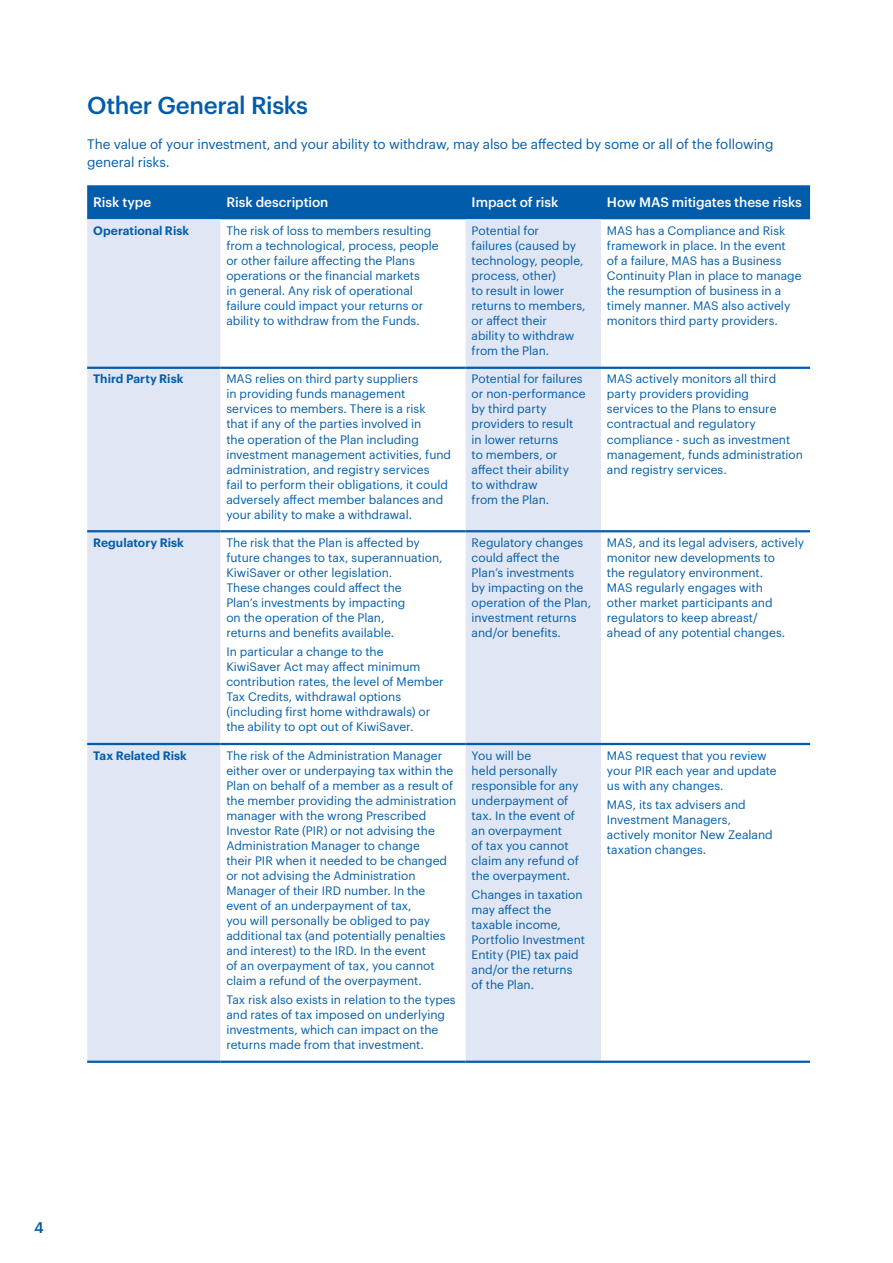
<style>
.page{position:relative;width:893px;height:1263px;background:#fff}
.page>*{position:absolute;margin:0;border:0;box-sizing:border-box;transform-origin:0 0}
.Section_headings{font:500 24px "Graphik";letter-spacing:-.015em;color:#015dac}
.t1{font:500 15px "Graphik";color:#0156a1}
.Body_9pt{font:13.5px/18px "Graphik";letter-spacing:-.005em;color:#015dac}
.Table_header_white{font:500 13.5px "Graphik";letter-spacing:-.005em;color:#fff}
.Table_text_3{font:12px/15px "Graphik";color:#015dac}
.Table_text_3-2{font:600 12px "Graphik";letter-spacing:.005em;color:#015dac}
</style>
<div class="page">
<div style="left:87px;top:185px;width:723px;height:34px;background:#015dac"></div>
<svg style="left:87px;top:219px;width:514px;height:842px;fill:#e0e6f3"></svg>
<hr style="left:87px;top:1061px;width:133px;height:2px;background:#015dac">
<hr style="left:220px;top:1061px;width:246px;height:2px;background:#015dac">
<hr style="left:466px;top:1061px;width:135px;height:2px;background:#015dac">
<hr style="left:601px;top:1061px;width:209px;height:2px;background:#015dac">
<hr style="left:87px;top:367px;width:133px;height:2px;background:#015dac">
<hr style="left:220px;top:367px;width:246px;height:2px;background:#015dac">
<hr style="left:466px;top:367px;width:135px;height:2px;background:#015dac">
<hr style="left:601px;top:367px;width:209px;height:2px;background:#015dac">
<hr style="left:87px;top:530px;width:133px;height:2px;background:#015dac">
<hr style="left:220px;top:530px;width:246px;height:2px;background:#015dac">
<hr style="left:466px;top:530px;width:135px;height:2px;background:#015dac">
<hr style="left:601px;top:530px;width:209px;height:2px;background:#015dac">
<hr style="left:87px;top:743px;width:133px;height:2px;background:#015dac">
<hr style="left:220px;top:743px;width:246px;height:2px;background:#015dac">
<hr style="left:466px;top:743px;width:135px;height:2px;background:#015dac">
<hr style="left:601px;top:743px;width:209px;height:2px;background:#015dac">
<p class="Section_headings" style="left:87px;top:87px;width:222px">Other General Risks</p>
<p class="Body_9pt" style="left:87px;top:133px;width:688px">The value of your investment, and your ability to withdraw, may also be affected by some or all of the following general risks.</p>
<p class="Table_header_white" style="left:93px;top:192px;width:60px">Risk type</p>
<p class="Table_header_white" style="left:226px;top:192px;width:104px">Risk description</p>
<p class="Table_header_white" style="left:472px;top:192px;width:88px">Impact of risk</p>
<p class="Table_header_white" style="left:607px;top:192px;width:196px">How MAS mitigates these risks</p>
<p class="Table_text_3-2" style="left:93px;top:221px;width:98px">Operational Risk</p>
<p class="Table_text_3" style="left:226px;top:222px;width:214px">The risk of loss to members resulting from a technological, process, people or other failure affecting the Plans operations or the financial markets<br>in general. Any risk of operational failure could impact your returns or ability to withdraw from the Funds.</p>
<p class="Table_text_3" style="left:472px;top:222px;width:115px">Potential for<br>failures (caused by technology, people, process, other)<br>to result in lower returns to members, or affect their<br>ability to withdraw from the Plan.</p>
<p class="Table_text_3" style="left:607px;top:222px;width:196px">MAS has a Compliance and Risk framework in place. In the event<br>of a failure, MAS has a Business<br>Continuity Plan in place to manage the resumption of business in a timely manner. MAS also actively monitors third party providers.</p>
<p class="Table_text_3-2" style="left:93px;top:370px;width:92px">Third Party Risk</p>
<p class="Table_text_3" style="left:226px;top:371px;width:226px">MAS relies on third party suppliers<br>in providing funds management services to members. There is a risk<br>that if any of the parties involved in<br>the operation of the Plan including investment management activities, fund administration, and registry services<br>fail to perform their obligations, it could adversely affect member balances and your ability to make a withdrawal.</p>
<p class="Table_text_3" style="left:472px;top:371px;width:115px">Potential for failures or non-performance by third party providers to result in lower returns<br>to members, or affect their ability<br>to withdraw<br>from the Plan.</p>
<p class="Table_text_3" style="left:607px;top:371px;width:198px">MAS actively monitors all third party providers providing<br>services to the Plans to ensure contractual and regulatory compliance - such as investment management, funds administration and registry services.</p>
<p class="Table_text_3-2" style="left:93px;top:533px;width:92px">Regulatory Risk</p>
<p class="Table_text_3" style="left:226px;top:534px;width:218px">The risk that the Plan is affected by future changes to tax, superannuation, KiwiSaver or other legislation.<br>These changes could affect the<br>Plan’s investments by impacting<br>on the operation of the Plan,<br>returns and benefits available.</p>
<p class="Table_text_3" style="left:226px;top:643px;width:219px">In particular a change to the<br>KiwiSaver Act may affect minimum contribution rates, the level of Member Tax Credits, withdrawal options (including first home withdrawals) or the ability to opt out of KiwiSaver.</p>
<p class="Table_text_3" style="left:472px;top:534px;width:121px">Regulatory changes could affect the<br>Plan’s investments<br>by impacting on the operation of the Plan, investment returns and/or benefits.</p>
<p class="Table_text_3" style="left:607px;top:534px;width:199px">MAS, and its legal advisers, actively monitor new developments to<br>the regulatory environment.<br>MAS regularly engages with<br>other market participants and regulators to keep abreast/<br>ahead of any potential changes.</p>
<p class="Table_text_3-2" style="left:93px;top:746px;width:95px">Tax Related Risk</p>
<p class="Table_text_3" style="left:226px;top:747px;width:231px">The risk of the Administration Manager either over or underpaying tax within the Plan on behalf of a member as a result of the member providing the administration manager with the wrong Prescribed Investor Rate (PIR) or not advising the Administration Manager to change<br>their PIR when it needed to be changed or not advising the Administration Manager of their IRD number. In the event of an underpayment of tax,<br>you will personally be obliged to pay additional tax (and potentially penalties and interest) to the IRD. In the event<br>of an overpayment of tax, you cannot claim a refund of the overpayment.</p>
<p class="Table_text_3" style="left:226px;top:991px;width:231px">Tax risk also exists in relation to the types and rates of tax imposed on underlying investments, which can impact on the returns made from that investment.</p>
<p class="Table_text_3" style="left:472px;top:747px;width:109px">You will be<br>held personally responsible for any underpayment of tax. In the event of an overpayment<br>of tax you cannot claim any refund of the overpayment.</p>
<p class="Table_text_3" style="left:472px;top:886px;width:115px">Changes in taxation may affect the taxable income,<br>Portfolio Investment<br>Entity (PIE) tax paid and/or the returns of the Plan.</p>
<p class="Table_text_3" style="left:607px;top:747px;width:171px">MAS request that you review your PIR each year and update us with any changes.</p>
<p class="Table_text_3" style="left:607px;top:796px;width:167px">MAS, its tax advisers and<br>Investment Managers, actively monitor New Zealand taxation changes.</p>
<p class="t1" style="left:34px;top:1216px;width:11px">4</p>
</div>
